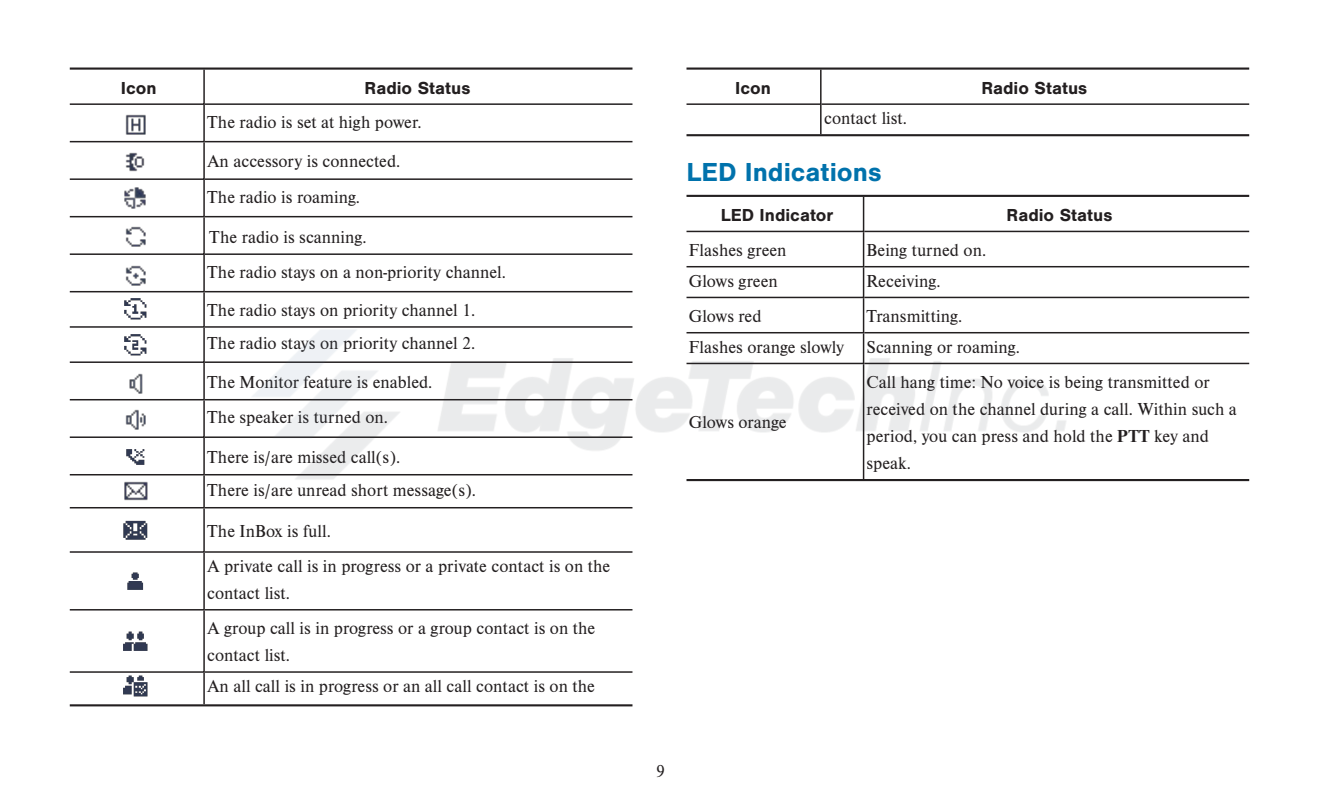
<style>
.page{position:relative;width:1319px;height:808px;background:#fff}
.page>*{position:absolute;margin:0;border:0;box-sizing:border-box;transform-origin:0 0}
.t1{font:700 27px "Nimbus San";color:#0072ac}
.t2{font:18px/35.4px "Nimbus Rom D";color:#231f20}
.t3{font:700 18px "Nimbus San";color:#231f20}
.s1{font-weight:700}
</style>
<div class="page">
<img style="left:123px;top:675px;width:25px;height:22px">
<hr style="left:205px;top:103px;width:427px;height:2px;background:#231f20">
<hr style="left:205px;top:141px;width:427px;height:1px;background:#231f20">
<hr style="left:205px;top:178px;width:427px;height:2px;background:#231f20">
<hr style="left:205px;top:216px;width:427px;height:1px;background:#231f20">
<hr style="left:205px;top:253px;width:427px;height:2px;background:#231f20">
<hr style="left:205px;top:551px;width:427px;height:2px;background:#231f20">
<hr style="left:205px;top:609px;width:427px;height:1px;background:#231f20">
<svg style="left:69px;top:68px;width:137px;height:605px"></svg>
<hr style="left:205px;top:671px;width:427px;height:2px;background:#231f20">
<hr style="left:203px;top:673px;width:2px;height:31px;background:#231f20">
<hr style="left:70px;top:67px;width:562px;height:3px;background:#231f20">
<hr style="left:70px;top:704px;width:562px;height:2px;background:#231f20">
<hr style="left:821px;top:103px;width:428px;height:2px;background:#231f20">
<svg style="left:686px;top:70px;width:136px;height:64px"></svg>
<hr style="left:686px;top:67px;width:563px;height:3px;background:#231f20">
<hr style="left:686px;top:134px;width:563px;height:2px;background:#231f20">
<hr style="left:864px;top:231px;width:385px;height:1px;background:#231f20">
<hr style="left:864px;top:266px;width:385px;height:1px;background:#231f20">
<hr style="left:864px;top:297px;width:385px;height:1px;background:#231f20">
<hr style="left:864px;top:332px;width:385px;height:1px;background:#231f20">
<svg style="left:686px;top:197px;width:179px;height:91px"></svg>
<hr style="left:864px;top:363px;width:385px;height:1px;background:#231f20">
<hr style="left:686px;top:195px;width:563px;height:2px;background:#231f20">
<hr style="left:686px;top:479px;width:563px;height:2px;background:#231f20">
<img style="left:164px;top:288px;width:989px;height:232px">
<p class="t3" style="left:121px;top:78px;width:37px">Icon</p>
<p class="t3" style="left:364px;top:78px;width:107px">Radio Status</p>
<p class="t2" style="left:207px;top:102px;width:216px;line-height:39.3px">The radio is set at high power.<br>An accessory is connected.</p>
<p class="t2" style="left:207px;top:178px;width:155px">The radio is roaming.</p>
<p class="t2" style="left:207px;top:220px;width:300px;line-height:34.2px">The radio is scanning.<br>The radio stays on a non-priority channel.</p>
<p class="t2" style="left:207px;top:293px;width:270px;line-height:33px">The radio stays on priority channel 1.<br>The radio stays on priority channel 2.</p>
<p class="t2" style="left:207px;top:364px;width:227px">The Monitor feature is enabled.<br>The speaker is turned on.</p>
<p class="t2" style="left:207px;top:440px;width:270px;line-height:32.7px">There is/are missed call(s).<br>There is/are unread short message(s).</p>
<p class="t2" style="left:207px;top:512px;width:405px">The InBox is full.<br>A private call is in progress or a private contact is on the</p>
<p class="t2" style="left:207px;top:575px;width:390px">contact list.<br>A group call is in progress or a group contact is on the</p>
<p class="t2" style="left:207px;top:639px;width:389px;line-height:30.9px">contact list.<br>An all call is in progress or an all call contact is on the</p>
<p class="t3" style="left:735px;top:78px;width:37px">Icon</p>
<p class="t3" style="left:981px;top:78px;width:107px">Radio Status</p>
<p class="t2" style="left:824px;top:100px;width:84px">contact list.</p>
<h1 class="t1" style="left:686px;top:157px;width:197px">LED Indications</h1>
<p class="t3" style="left:720px;top:205px;width:114px">LED Indicator</p>
<p class="t2" style="left:689px;top:234px;width:99px;line-height:30.6px">Flashes green<br>Glows green</p>
<p class="t2" style="left:689px;top:300px;width:157px;line-height:31.2px">Glows red<br>Flashes orange slowly</p>
<p class="t3" style="left:1006px;top:205px;width:107px">Radio Status</p>
<p class="t2" style="left:866px;top:234px;width:121px;line-height:30.6px">Being turned on.<br>Receiving.</p>
<p class="t2" style="left:866px;top:300px;width:155px;line-height:31.2px">Transmitting.<br>Scanning or roaming.</p>
<p class="t2" style="left:689px;top:404px;width:99px">Glows orange</p>
<p class="t2" style="left:866px;top:368px;width:372px;line-height:27px">Call hang time: No voice is being transmitted or received on the channel during a call. Within such a period, you can press and hold the <span class="s1">PTT</span> key and speak.</p>
<p class="t2" style="left:656px;top:752px;width:10px">9</p>
</div>
